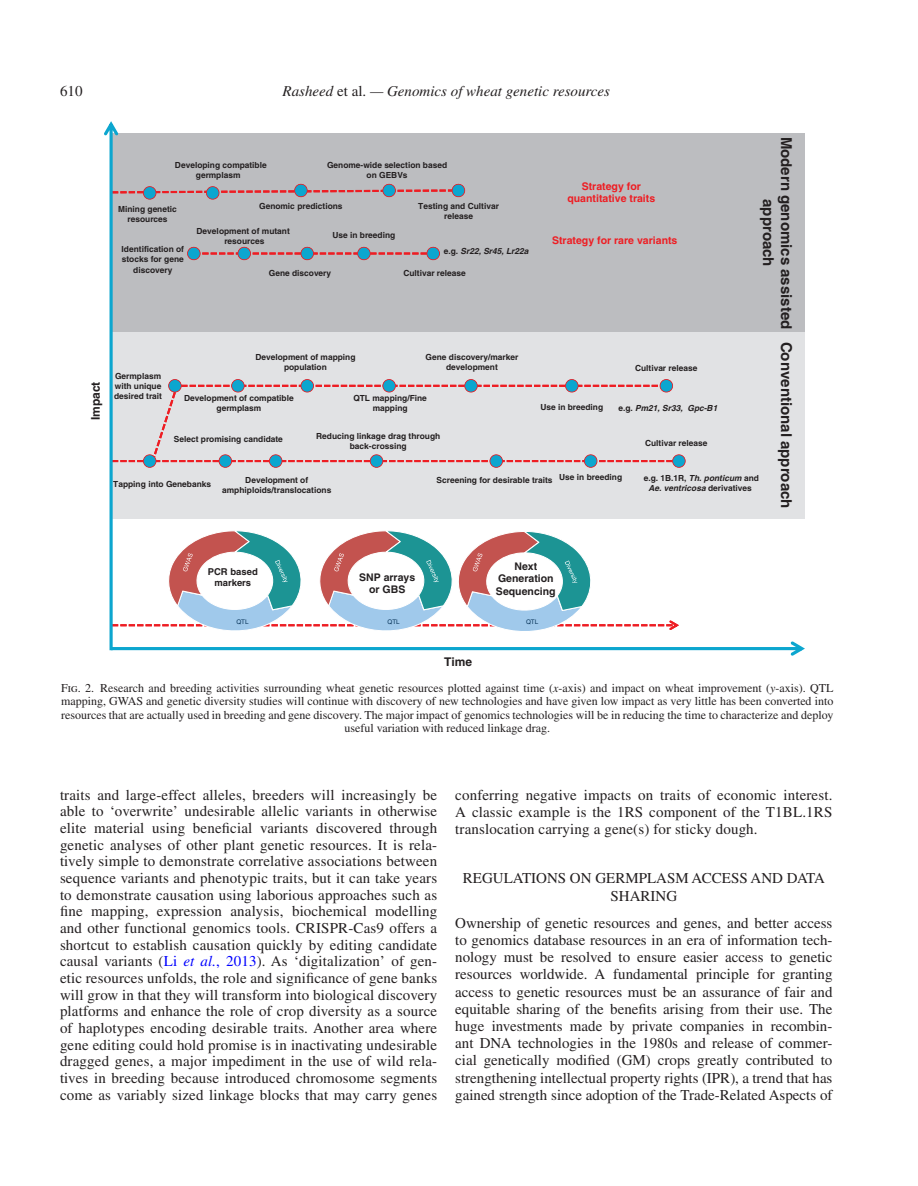
<style>
.page{position:relative;width:918px;height:1186px;background:#fff}
.page>*{position:absolute;margin:0;border:0;box-sizing:border-box;transform-origin:0 0}
.t1{font:15px/16.6px "Times LT Std";color:#231f20;text-align:justify}
.t2{font:700 15px/18px "Helvetica";color:#231f20;text-align:center}
.t3{font:italic 15px "Times LT Std";color:#231f20}
.t4{font:12px/13.5px "Times LT Std";color:#231f20;text-align:center}
.t5{font:700 12px "Helvetica";color:#231f20}
.t6{font:700 10.5px/12.6px "Helvetica";color:#ee1d23;text-align:center}
.t7{font:700 10.5px/12.6px "Helvetica";color:#231f20;text-align:center}
.t8{font:700 9.45px/11.4px "Helvetica";color:#231f20;text-align:center}
.t9{font:700 8.4px/10.1px "Helvetica";color:#231f20;text-align:center}
.t10{font:italic 700 8.4px "Helvetica";color:#231f20}
.t11{font:6.3px "Helvetica";letter-spacing:.005em;color:#0b375c}
.s1{font-style:normal}
.s2{font-style:italic}
.s3{color:#00f}
.s4{font-style:italic;color:#00f}
</style>
<div class="page">
<svg style="left:104px;top:121px;width:701px;height:535px"></svg>
<p class="t1" style="left:60px;top:82px;width:24px">610</p>
<p class="t3" style="left:283px;top:83px;width:329px">Rasheed <span class="s1">et al.</span> — Genomics of wheat genetic resources</p>
<p class="t9" style="left:327px;top:160px;width:122px">Genome-wide selection based on GEBVs</p>
<p class="t9" style="left:418px;top:201px;width:82px">Testing and Cultivar release</p>
<p class="t9" style="left:196px;top:160px;width:72px;text-align:left;text-indent:-21px">Developing compatible germplasm</p>
<p class="t9" style="left:259px;top:201px;width:85px">Genomic predictions</p>
<p class="t9" style="left:118px;top:204px;width:60px">Mining genetic resources</p>
<p class="t9" style="left:122px;top:244px;width:64px">Identification of stocks for gene discovery</p>
<p class="t9" style="left:197px;top:226px;width:95px">Development of mutant resources</p>
<p class="t9" style="left:332px;top:230px;width:64px">Use in breeding</p>
<p class="t9" style="left:269px;top:268px;width:64px">Gene discovery</p>
<p class="t10" style="left:444px;top:246px;width:86px"><span class="s1">e.g.</span> Sr22, Sr45, Lr22a</p>
<p class="t9" style="left:403px;top:268px;width:64px">Cultivar release</p>
<p class="t6" style="left:567px;top:180px;width:89px">Strategy for quantitative traits</p>
<p class="t6" style="left:552px;top:234px;width:127px">Strategy for rare variants</p>
<p class="t2" style="left:796px;top:137px;width:194px;rotate:90deg">Modern genomics assisted approach</p>
<p class="t5" style="left:88px;top:420px;width:40px;rotate:-90deg">Impact</p>
<p class="t9" style="left:114px;top:371px;width:49px;text-align:justify">Germplasm with unique desired trait</p>
<p class="t9" style="left:426px;top:352px;width:94px">Gene discovery/marker development</p>
<p class="t9" style="left:255px;top:352px;width:102px">Development of mapping population</p>
<p class="t9" style="left:353px;top:393px;width:75px">QTL mapping/Fine mapping</p>
<p class="t9" style="left:184px;top:393px;width:111px">Development of compatible germplasm</p>
<p class="t9" style="left:174px;top:434px;width:111px">Select promising candidate</p>
<p class="t9" style="left:316px;top:431px;width:126px">Reducing linkage drag through back-crossing</p>
<p class="t9" style="left:540px;top:402px;width:64px">Use in breeding</p>
<p class="t9" style="left:635px;top:363px;width:64px">Cultivar release</p>
<p class="t10" style="left:618px;top:403px;width:100px"><span class="s1">e.g.</span> Pm21, Sr33, Gpc-B1</p>
<p class="t9" style="left:645px;top:438px;width:64px">Cultivar release</p>
<p class="t9" style="left:559px;top:471px;width:64px">Use in breeding</p>
<p class="t9" style="left:644px;top:473px;width:117px">e.g. 1B.1R, <span class="s2">Th. ponticum</span> and<br><span class="s2">Ae. ventricosa</span> derivatives</p>
<p class="t9" style="left:113px;top:478px;width:99px">Tapping into Genebanks</p>
<p class="t9" style="left:222px;top:475px;width:111px">Development of amphiploids/translocations</p>
<p class="t9" style="left:437px;top:475px;width:117px">Screening for desirable traits</p>
<p class="t2" style="left:796px;top:342px;width:168px;rotate:90deg">Conventional approach</p>
<p class="t8" style="left:208px;top:566px;width:52px">PCR based markers</p>
<p class="t7" style="left:359px;top:571px;width:58px">SNP arrays or GBS</p>
<p class="t7" style="left:496px;top:560px;width:61px">Next<br>Generation<br>Sequencing</p>
<p class="t11" style="left:236px;top:618px;width:14px">QTL</p>
<p class="t11" style="left:387px;top:618px;width:14px">QTL</p>
<p class="t11" style="left:526px;top:618px;width:14px">QTL</p>
<p class="t5" style="left:444px;top:654px;width:30px">Time</p>
<p class="t4" style="left:61px;top:681px;width:774px">Fig. 2. Research and breeding activities surrounding wheat genetic resources plotted against time (<span class="s2">x</span>-axis) and impact on wheat improvement (<span class="s2">y</span>-axis). QTL mapping, GWAS and genetic diversity studies will continue with discovery of new technologies and have given low impact as very little has been converted into resources that are actually used in breeding and gene discovery. The major impact of genomics technologies will be in reducing the time to characterize and deploy useful variation with reduced linkage drag.</p>
<p class="t1" style="left:60px;top:786px;width:379px">traits and large-effect alleles, breeders will increasingly be able to ‘overwrite’ undesirable allelic variants in otherwise elite material using beneficial variants discovered through genetic analyses of other plant genetic resources. It is rela&shy;tively simple to demonstrate correlative associations between sequence variants and phenotypic traits, but it can take years to demonstrate causation using laborious approaches such as fine mapping, expression analysis, biochemical modelling and other functional genomics tools. CRISPR-Cas9 offers a shortcut to establish causation quickly by editing candidate causal variants (<span class="s3">Li</span> <span class="s4">et al.</span><span class="s3">, 2013</span>). As ‘digitalization’ of gen&shy;etic resources unfolds, the role and significance of gene banks will grow in that they will transform into biological discovery platforms and enhance the role of crop diversity as a source of haplotypes encoding desirable traits. Another area where gene editing could hold promise is in inactivating undesirable dragged genes, a major impediment in the use of wild rela&shy;tives in breeding because introduced chromosome segments come as variably sized linkage blocks that may carry genes</p>
<p class="t1" style="left:455px;top:786px;width:379px;line-height:17.2px">conferring negative impacts on traits of economic interest.<br>A classic example is the 1RS component of the T1BL.1RS translocation carrying a gene(s) for sticky dough.</p>
<p class="t1" style="left:463px;top:868px;width:363px;line-height:18.8px;text-align:center">REGULATIONS ON GERMPLASM ACCESS AND DATA<br>SHARING</p>
<p class="t1" style="left:455px;top:914px;width:379px;line-height:17.2px">Ownership of genetic resources and genes, and better access to genomics database resources in an era of information tech&shy;nology must be resolved to ensure easier access to genetic resources worldwide. A fundamental principle for granting access to genetic resources must be an assurance of fair and equitable sharing of the benefits arising from their use. The huge investments made by private companies in recombin&shy;ant DNA technologies in the 1980s and release of commer&shy;cial genetically modified (GM) crops greatly contributed to strengthening intellectual property rights (IPR), a trend that has gained strength since adoption of the Trade-Related Aspects of</p>
</div>
